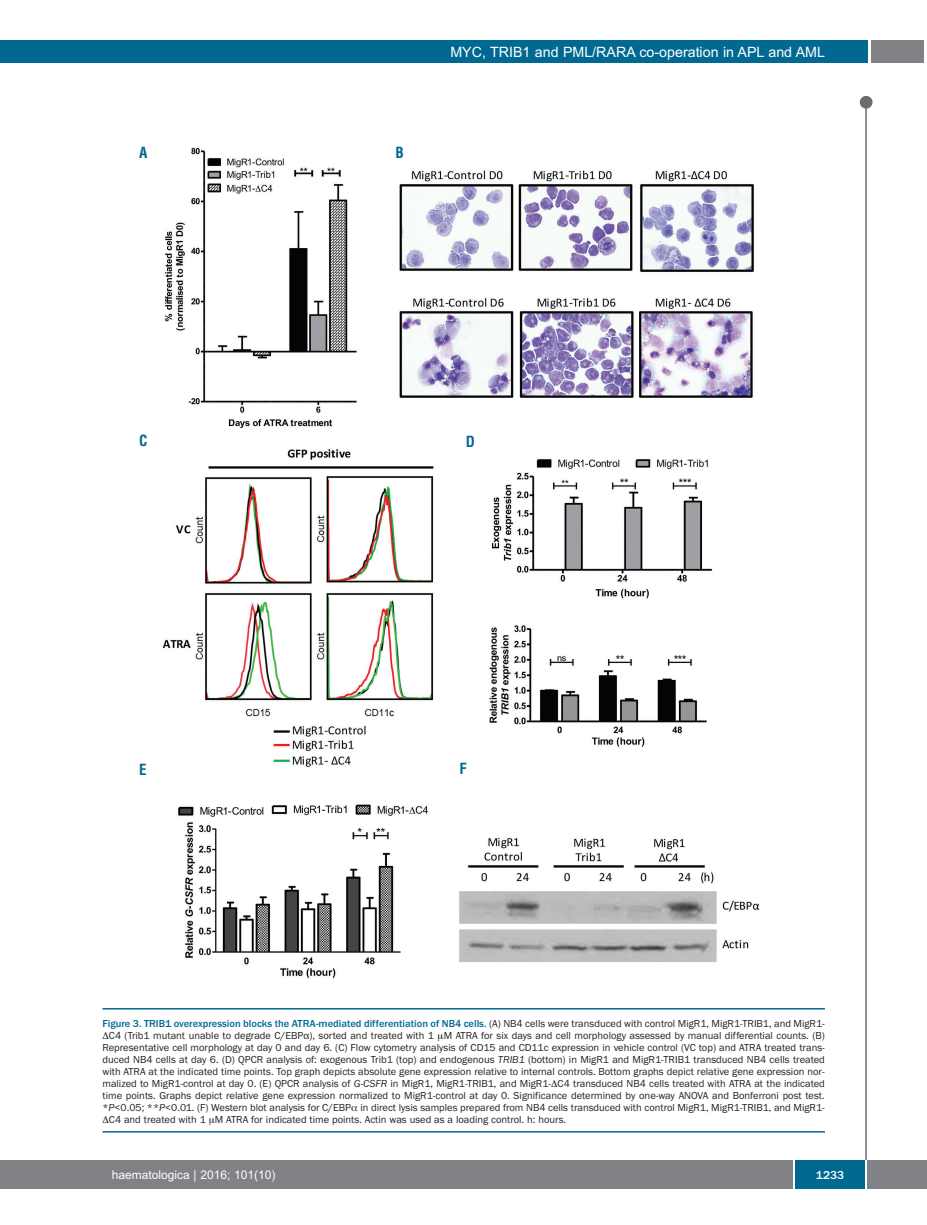
<style>
.page{position:relative;width:927px;height:1225px;background:#fff}
.page>*{position:absolute;margin:0;border:0;box-sizing:border-box;transform-origin:0 0}
.t1{font:700 condensed 15px "Helvetica";color:#006991}
.t2{font:14.25px "Arial";color:#fff}
.t3{font:12px "Arial";color:#fff}
.t4{font:500 12px "Franklin Gothic";color:#fff}
.t5{font:10.5px "Franklin Gothic";color:#231f20}
.t6{font:500 10.5px "Franklin Gothic";color:#006991}
.s1{font-weight:400;color:#231f20}
.s2{font-style:italic}
</style>
<div class="page">
<div style="left:860px;top:96px;width:12px;height:13px;background:#6c6d70;border-radius:50%"></div>
<hr style="left:865px;top:98px;width:2px;height:1062px;background:#6c6d70">
<div style="left:871px;top:40px;width:52px;height:22px;background:#808285"></div>
<div style="left:18px;top:40px;width:849px;height:22px;background:#006991"></div>
<div style="left:17px;top:1160px;width:910px;height:28px;background:#808285"></div>
<div style="left:795px;top:1160px;width:70px;height:28px;background:#006991"></div>
<hr style="left:793px;top:1160px;width:2px;height:28px;background:#fff">
<hr style="left:865px;top:1160px;width:2px;height:28px;background:#fff">
<div style="left:0;top:40px;width:19px;height:22px;background:#006991"></div>
<div style="left:0;top:1160px;width:18px;height:28px;background:#808285"></div>
<img style="left:162px;top:147px;width:598px;height:832px">
<hr style="left:102px;top:1008px;width:723px;height:1px;background:#006991">
<hr style="left:102px;top:1131px;width:723px;height:1px;background:#006991">
<h2 class="t2" style="left:450px;top:44px;width:376px">MYC, TRIB1 and PML/RARA co-operation in APL and AML</h2>
<h1 class="t1" style="left:139px;top:144px;width:10px">A</h1>
<h1 class="t1" style="left:395px;top:144px;width:10px">B</h1>
<h1 class="t1" style="left:139px;top:432px;width:10px">C</h1>
<h1 class="t1" style="left:466px;top:433px;width:11px">D</h1>
<h1 class="t1" style="left:139px;top:761px;width:9px">E</h1>
<h1 class="t1" style="left:459px;top:760px;width:9px">F</h1>
<p class="t6" style="left:102px;top:1016px;width:724px">Figure 3. TRIB1 overexpression blocks the ATRA-mediated differentiation of NB4 cells. <span class="s1">(A) NB4 cells were transduced with control MigR1, MigR1-TRIB1, and MigR1-</span></p>
<p class="t5" style="left:109px;top:1028px;width:717px">C4 (Trib1 mutant unable to degrade C/EBPα), sorted and treated with 1 M ATRA for six days and cell morphology assessed by manual differential counts. (B)</p>
<p class="t5" style="left:102px;top:1040px;width:724px">Representative cell morphology at day 0 and day 6. (C) Flow cytometry analysis of CD15 and CD11c expression in vehicle control (VC top) and ATRA treated trans-</p>
<p class="t5" style="left:102px;top:1052px;width:724px">duced NB4 cells at day 6. (D) QPCR analysis of: exogenous Trib1 (top) and endogenous <span class="s2">TRIB1</span> (bottom) in MigR1 and MigR1-TRIB1 transduced NB4 cells treated</p>
<p class="t5" style="left:102px;top:1064px;width:724px">with ATRA at the indicated time points. Top graph depicts absolute gene expression relative to internal controls. Bottom graphs depict relative gene expression nor-</p>
<p class="t5" style="left:102px;top:1076px;width:724px">malized to MigR1-control at day 0. (E) QPCR analysis of <span class="s2">G-CSFR</span> in MigR1, MigR1-TRIB1, and MigR1- C4 transduced NB4 cells treated with ATRA at the indicated</p>
<p class="t5" style="left:102px;top:1088px;width:724px">time points. Graphs depict relative gene expression normalized to MigR1-control at day 0. Significance determined by one-way ANOVA and Bonferroni post test.</p>
<p class="t5" style="left:102px;top:1100px;width:724px">*<span class="s2">P</span>&lt;0.05; **<span class="s2">P</span>&lt;0.01. (F) Western blot analysis for C/EBP in direct lysis samples prepared from NB4 cells transduced with control MigR1, MigR1-TRIB1, and MigR1-</p>
<p class="t5" style="left:109px;top:1112px;width:459px">C4 and treated with 1 M ATRA for indicated time points. Actin was used as a loading control. h: hours.</p>
<p class="t3" style="left:112px;top:1167px;width:165px">haematologica | 2016; 101(10)</p>
<p class="t4" style="left:816px;top:1167px;width:30px">1233</p>
</div>
